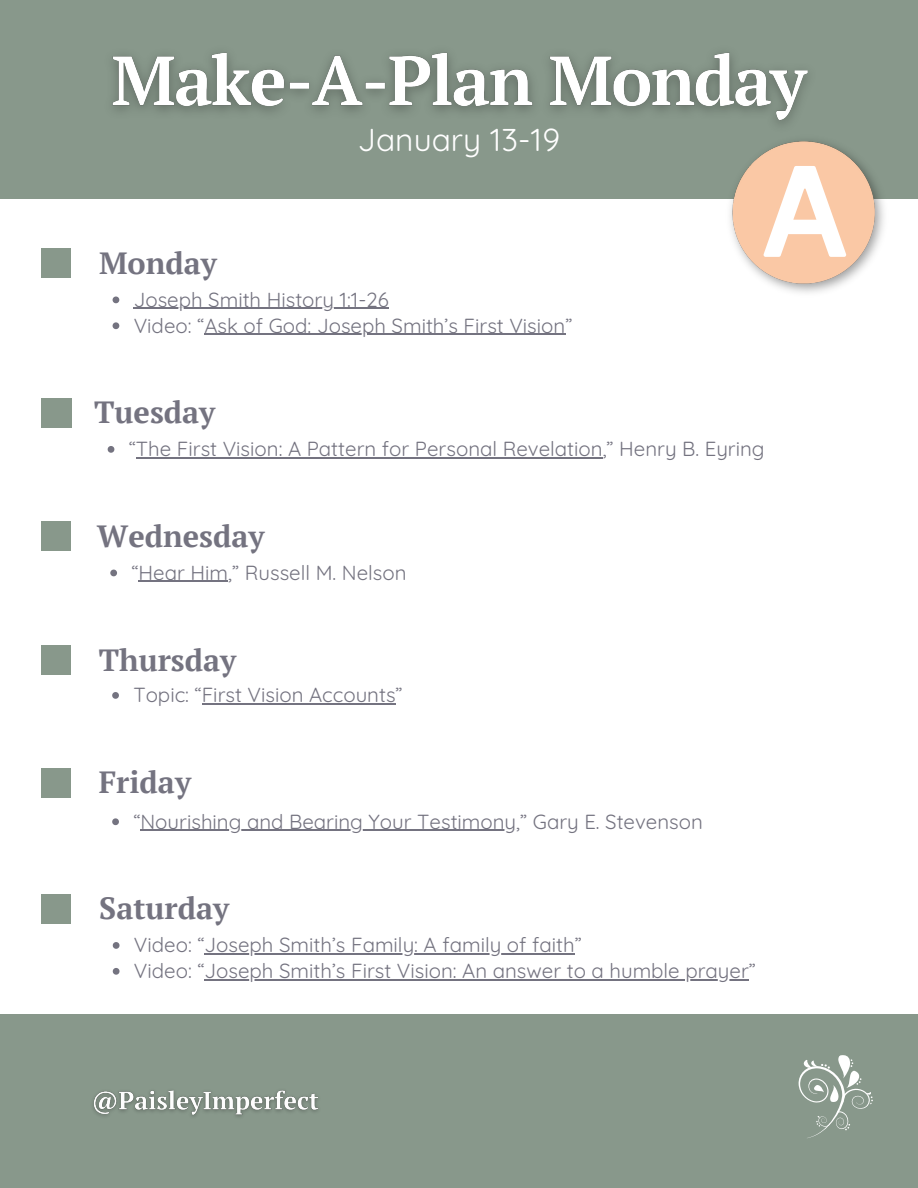
<style>
.page{position:relative;width:918px;height:1188px;background:#fff}
.page>*{position:absolute;margin:0;border:0;box-sizing:border-box;transform-origin:0 0}
.t1{font:31.8px "Quicksand";color:#fff}
.t2{font:700 30.6px "PT Serif";color:#747380}
.t3{font:20.4px "Quicksand";color:#747380}
</style>
<div class="page">
<div style="left:0;top:1014px;width:918px;height:174px;background:#88988b"></div>
<svg style="left:798px;top:1055px;width:75px;height:83px"></svg>
<div style="left:41px;top:249px;width:30px;height:29px;background:#88988b"></div>
<svg style="left:113px;top:297px;width:6px;height:6px"></svg>
<hr style="left:134px;top:308px;width:255px;height:1px;background:#747380">
<svg style="left:113px;top:322px;width:6px;height:7px"></svg>
<hr style="left:204px;top:334px;width:361px;height:1px;background:#747380">
<div style="left:41px;top:645px;width:30px;height:30px;background:#88988b"></div>
<svg style="left:112px;top:692px;width:7px;height:7px"></svg>
<hr style="left:202px;top:703px;width:194px;height:1px;background:#747380">
<div style="left:41px;top:398px;width:30px;height:30px;background:#88988b"></div>
<svg style="left:108px;top:446px;width:6px;height:7px"></svg>
<hr style="left:136px;top:457px;width:467px;height:1px;background:#747380">
<div style="left:41px;top:768px;width:30px;height:29px;background:#88988b"></div>
<svg style="left:112px;top:818px;width:7px;height:7px"></svg>
<hr style="left:140px;top:830px;width:376px;height:1px;background:#747380">
<div style="left:41px;top:522px;width:30px;height:29px;background:#88988b"></div>
<svg style="left:110px;top:570px;width:7px;height:6px"></svg>
<hr style="left:139px;top:581px;width:89px;height:1px;background:#747380">
<div style="left:41px;top:894px;width:30px;height:30px;background:#88988b"></div>
<svg style="left:113px;top:942px;width:7px;height:7px"></svg>
<hr style="left:205px;top:953px;width:370px;height:1px;background:#747380">
<svg style="left:113px;top:968px;width:7px;height:7px"></svg>
<hr style="left:205px;top:979px;width:544px;height:1px;background:#747380">
<div style="left:0;top:0;width:917px;height:199px;background:#88988b"></div>
<img style="left:730px;top:142px;width:154px;height:151px">
<svg style="left:764px;top:166px;width:82px;height:91px"></svg>
<img style="left:93px;top:1090px;width:225px;height:27px">
<img style="left:112px;top:52px;width:708px;height:90px">
<p class="t1" style="left:358px;top:119px;width:204px">January 13-19</p>
<h3 class="t2" style="left:99px;top:242px;width:119px">Monday</h3>
<p class="t3" style="left:134px;top:286px;width:257px">Joseph Smith History 1:1-26</p>
<p class="t3" style="left:134px;top:312px;width:440px">Video: “Ask of God: Joseph Smith’s First Vision”</p>
<h2 class="t2" style="left:94px;top:392px;width:123px">Tuesday</h2>
<p class="t3" style="left:129px;top:436px;width:637px">“The First Vision: A Pattern for Personal Revelation,” Henry B. Eyring</p>
<p class="t2" style="left:97px;top:515px;width:169px">Wednesday</p>
<h2 class="t3" style="left:131px;top:559px;width:277px">“Hear Him,” Russell M. Nelson</h2>
<p class="t2" style="left:99px;top:639px;width:139px">Thursday</p>
<p class="t3" style="left:133px;top:682px;width:271px">Topic: “First Vision Accounts”</p>
<h2 class="t2" style="left:99px;top:761px;width:94px">Friday</h2>
<p class="t3" style="left:133px;top:808px;width:571px">“Nourishing and Bearing Your Testimony,” Gary E. Stevenson</p>
<p class="t2" style="left:99px;top:888px;width:132px">Saturday</p>
<h2 class="t3" style="left:134px;top:932px;width:449px">Video: “Joseph Smith’s Family: A family of faith”</h2>
<p class="t3" style="left:134px;top:958px;width:624px">Video: “Joseph Smith’s First Vision: An answer to a humble prayer”</p>
</div>
